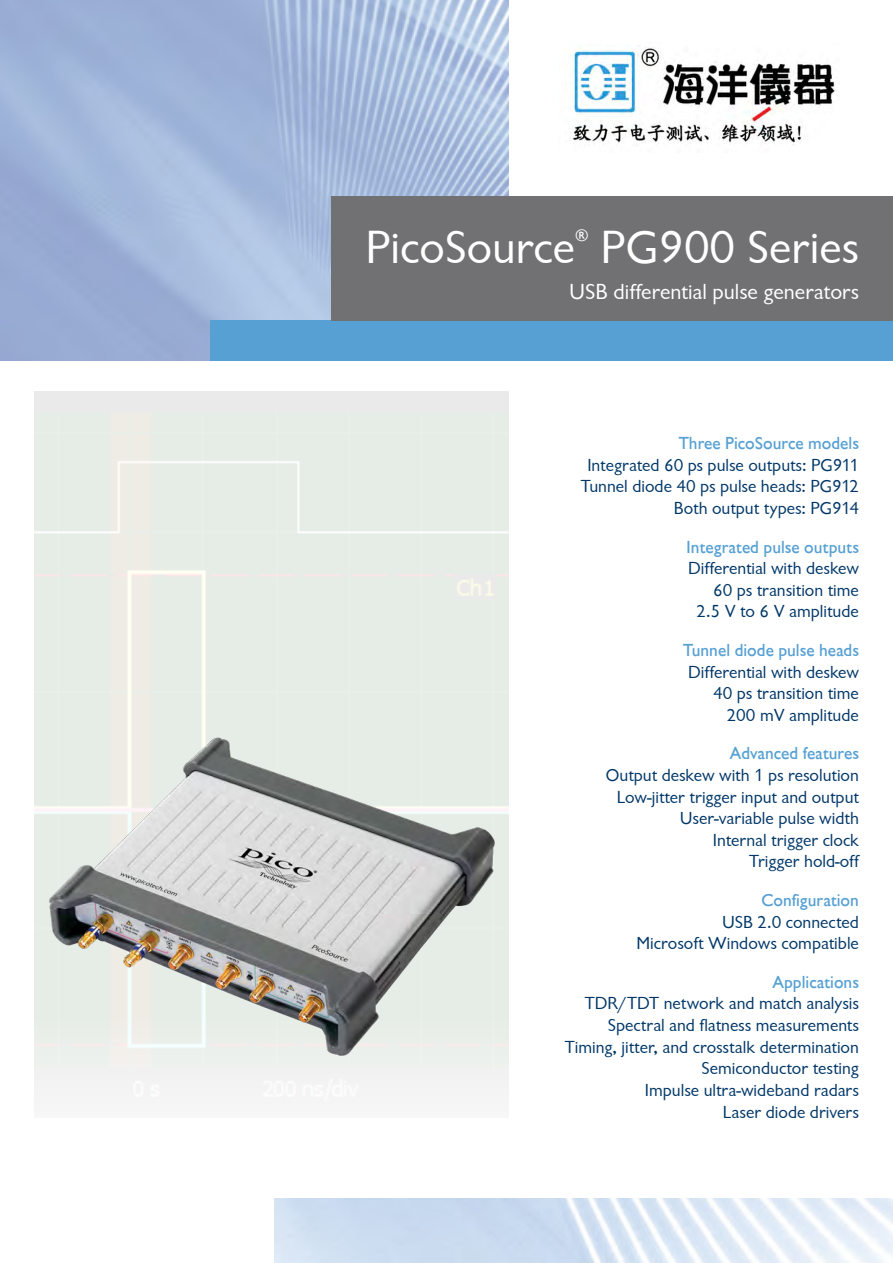
<style>
.page{position:relative;width:893px;height:1263px;background:#fff}
.page>*{position:absolute;margin:0;border:0;box-sizing:border-box;transform-origin:0 0}
.t1{font:48px "Chantilly";color:#fff}
.t2{font:22.5px "Chantilly";color:#fff}
.Front_bullets{font:18px "Chantilly";color:#003768}
.Front_bullets-2{font:500 18px "Chantilly";color:#56a0d3}
.t3{font:500 17.55px "Chantilly";color:#fff}
</style>
<div class="page">
<img style="left:0;top:0;width:508px;height:361px">
<div style="left:210px;top:320px;width:683px;height:41px;background:#56a0d3"></div>
<div style="left:332px;top:196px;width:561px;height:124px;background:#717073"></div>
<div style="left:34px;top:1012px;width:474px;height:161px;background:#f8f8f8"></div>
<img style="left:274px;top:1198px;width:619px;height:65px">
<img style="left:41px;top:730px;width:460px;height:332px">
<img style="left:569px;top:45px;width:266px;height:101px">
<p class="t1" style="left:366px;top:220px;width:211px">PicoSource</p>
<p class="t3" style="left:575px;top:225px;width:15px">®</p>
<p class="t1" style="left:601px;top:220px;width:260px">PG900 Series</p>
<p class="t2" style="left:569px;top:279px;width:291px">USB differential pulse generators</p>
<p class="Front_bullets-2" style="left:679px;top:433px;width:182px">Three PicoSource models</p>
<p class="Front_bullets" style="left:587px;top:455px;width:273px">Integrated 60 ps pulse outputs: PG911</p>
<p class="Front_bullets" style="left:581px;top:477px;width:280px">Tunnel diode 40 ps pulse heads: PG912</p>
<p class="Front_bullets" style="left:674px;top:498px;width:186px">Both output types: PG914</p>
<p class="Front_bullets-2" style="left:687px;top:537px;width:174px">Integrated pulse outputs</p>
<p class="Front_bullets" style="left:688px;top:558px;width:172px">Differential with deskew</p>
<p class="Front_bullets" style="left:713px;top:580px;width:147px">60 ps transition time</p>
<p class="Front_bullets" style="left:697px;top:602px;width:164px">2.5 V to 6 V amplitude</p>
<p class="Front_bullets-2" style="left:683px;top:640px;width:177px">Tunnel diode pulse heads</p>
<p class="Front_bullets" style="left:688px;top:662px;width:172px">Differential with deskew</p>
<p class="Front_bullets" style="left:713px;top:683px;width:147px">40 ps transition time</p>
<p class="Front_bullets" style="left:727px;top:705px;width:134px">200 mV amplitude</p>
<p class="Front_bullets-2" style="left:730px;top:744px;width:131px">Advanced features</p>
<p class="Front_bullets" style="left:606px;top:765px;width:255px">Output deskew with 1 ps resolution</p>
<p class="Front_bullets" style="left:617px;top:787px;width:244px">Low-jitter trigger input and output</p>
<p class="Front_bullets" style="left:680px;top:808px;width:181px">User-variable pulse width</p>
<p class="Front_bullets" style="left:713px;top:830px;width:147px">Internal trigger clock</p>
<p class="Front_bullets" style="left:749px;top:852px;width:111px">Trigger hold-off</p>
<p class="Front_bullets-2" style="left:762px;top:890px;width:99px">Configuration</p>
<p class="Front_bullets" style="left:722px;top:912px;width:138px">USB 2.0 connected</p>
<p class="Front_bullets" style="left:636px;top:933px;width:224px">Microsoft Windows compatible</p>
<p class="Front_bullets-2" style="left:772px;top:972px;width:88px">Applications</p>
<p class="Front_bullets" style="left:585px;top:994px;width:276px">TDR/TDT network and match analysis</p>
<p class="Front_bullets" style="left:608px;top:1015px;width:253px">Spectral and flatness measurements</p>
<p class="Front_bullets" style="left:565px;top:1037px;width:296px">Timing, jitter, and crosstalk determination</p>
<p class="Front_bullets" style="left:701px;top:1058px;width:159px">Semiconductor testing</p>
<p class="Front_bullets" style="left:645px;top:1080px;width:216px">Impulse ultra-wideband radars</p>
<p class="Front_bullets" style="left:723px;top:1102px;width:138px">Laser diode drivers</p>
</div>
